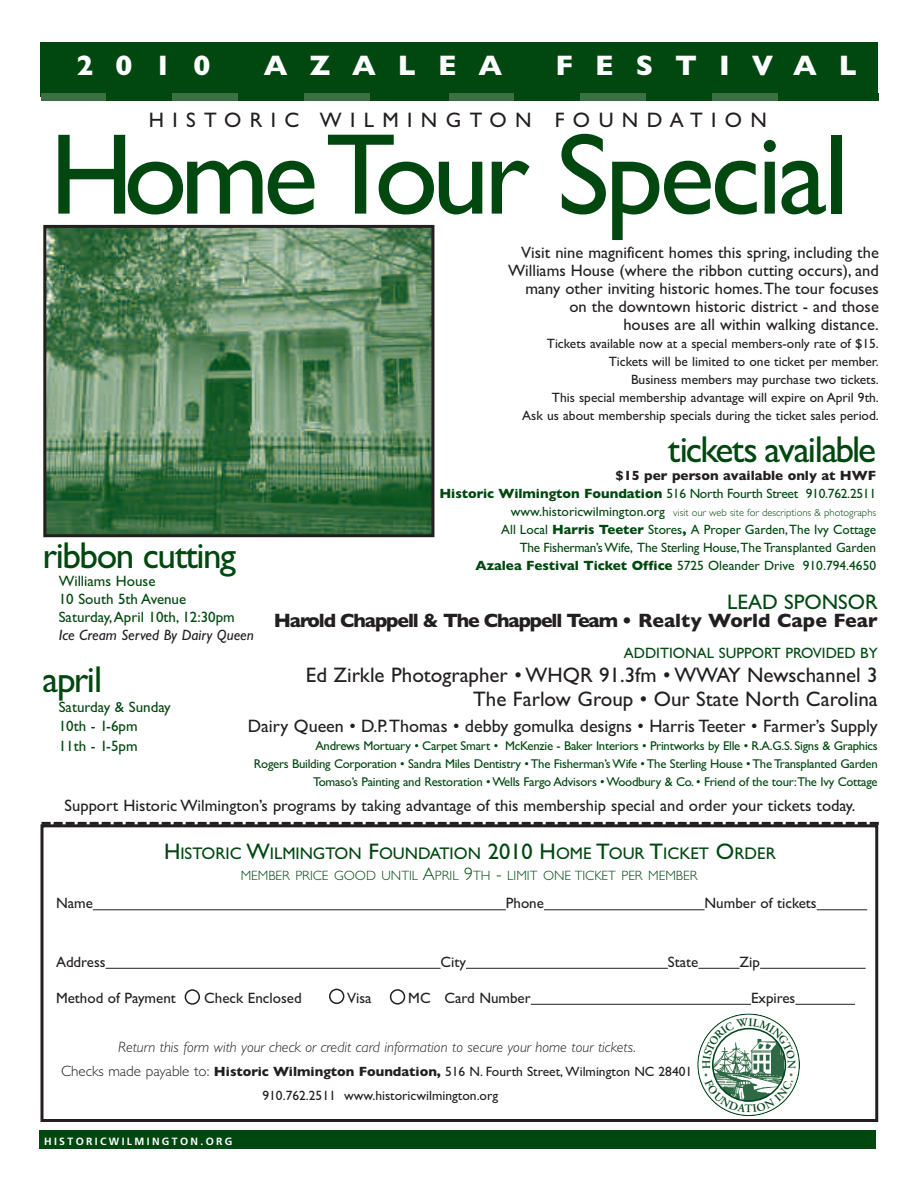
<style>
.page{position:relative;width:918px;height:1188px;background:#fff}
.page>*{position:absolute;margin:0;border:0;box-sizing:border-box;transform-origin:0 0}
.t1{font:115.5px "Gill Sans";letter-spacing:-.035em;color:#004710}
.t2{font:37.5px "Gill Sans";letter-spacing:-.04em;color:#004710}
.t3{font:700 28.5px "Gill Sans";letter-spacing:.77em;color:#fff}
.t4{font:21px/24px "Gill Sans";color:#231f20;text-align:right}
.t5{font:21px "Gill Sans";letter-spacing:.4em;color:#231f20}
.t6{font:21px "Gill Sans";color:#004710}
.t7{font:700 19.5px "Gill Sans";letter-spacing:-.06em;color:#231f20}
.t8{font:18px "Gill Sans";color:#231f20}
.t9{font:16.8px "Gill Sans";color:#004710}
.t10{font:16.5px/18px "Gill Sans";color:#231f20;text-align:right}
.t11{font:15px/18px "Gill Sans";color:#004710}
.t12{font:15px "Gill Sans";color:#231f20}
.t13{font:italic 300 15px "Gill Sans";color:#231f20}
.t14{font:italic 15px "Gill Sans";color:#231f20}
.t15{font:13.5px/18px "Gill Sans";color:#231f20;text-align:center}
.t16{font:13.5px/18px "Gill Sans";color:#004710;text-align:right}
.t17{font:13.5px/18px "Gill Sans";letter-spacing:-.02em;color:#004710;text-align:right}
.t18{font:300 13.5px "Gill Sans";color:#004710}
.t19{font:12.75px/18px "Gill Sans";letter-spacing:-.02em;color:#004710;text-align:right}
.t20{font:300 10.5px "Gill Sans";color:#004710}
.t21{font:700 10.5px "Frutiger";letter-spacing:.22em;color:#fff}
.s1{font-weight:700;color:#231f20}
.s2{font-weight:700}
.s3{font-weight:400;font-size:13.5px}
.s4{font-size:22.5px}
.s5{font-size:18px}
.s6{font-weight:300;font-size:15px}
</style>
<div class="page">
<div style="left:39px;top:1131px;width:837px;height:18px;background:#004710"></div>
<div style="left:40px;top:824px;width:838px;height:298px;border:3px solid #231f20"></div>
<div style="left:41px;top:43px;width:837px;height:54px;background:#004710"></div>
<div style="left:41px;top:93px;width:66px;height:7px;background:#3c7044"></div>
<div style="left:107px;top:93px;width:65px;height:7px;background:#004710"></div>
<div style="left:172px;top:93px;width:66px;height:7px;background:#3c7044"></div>
<div style="left:238px;top:93px;width:66px;height:7px;background:#004710"></div>
<div style="left:304px;top:93px;width:66px;height:7px;background:#3c7044"></div>
<div style="left:370px;top:93px;width:80px;height:7px;background:#004710"></div>
<img style="left:47px;top:229px;width:383px;height:304px">
<div style="left:43px;top:225px;width:391px;height:312px;border:3px solid #231f20"></div>
<hr style="left:93px;top:909px;width:413px;height:1px;background:#231f20">
<hr style="left:544px;top:909px;width:161px;height:1px;background:#231f20">
<hr style="left:817px;top:909px;width:50px;height:1px;background:#231f20">
<hr style="left:106px;top:968px;width:335px;height:1px;background:#231f20">
<hr style="left:466px;top:968px;width:202px;height:1px;background:#231f20">
<hr style="left:698px;top:968px;width:42px;height:1px;background:#231f20">
<hr style="left:760px;top:968px;width:106px;height:1px;background:#231f20">
<hr style="left:531px;top:1004px;width:220px;height:1px;background:#231f20">
<hr style="left:795px;top:1004px;width:60px;height:1px;background:#231f20">
<svg style="left:42px;top:822px;width:837px;height:3px;background:#4f4c4c"></svg>
<div style="left:449px;top:93px;width:65px;height:7px;background:#3c7044"></div>
<div style="left:514px;top:93px;width:66px;height:7px;background:#004710"></div>
<div style="left:580px;top:93px;width:66px;height:7px;background:#3c7044"></div>
<div style="left:646px;top:93px;width:66px;height:7px;background:#004710"></div>
<div style="left:712px;top:93px;width:66px;height:7px;background:#3c7044"></div>
<div style="left:778px;top:93px;width:100px;height:7px;background:#004710"></div>
<svg style="left:185px;top:989px;width:15px;height:16px"></svg>
<svg style="left:329px;top:989px;width:15px;height:15px"></svg>
<svg style="left:390px;top:989px;width:15px;height:16px"></svg>
<svg style="left:698px;top:1018px;width:101px;height:95px"></svg>
<h3 class="t3" style="left:77px;top:48px;width:135px">2010</h3>
<h3 class="t3" style="left:264px;top:48px;width:240px">AZALEA</h3>
<h3 class="t3" style="left:556px;top:48px;width:303px">FESTIVAL</h3>
<h3 class="t5" style="left:149px;top:107px;width:619px">HISTORIC WILMINGTON FOUNDATION</h3>
<h1 class="t1" style="left:50px;top:106px;width:801px">HomeTour Special</h1>
<p class="t10" style="left:508px;top:243px;width:372px">Visit nine magnificent homes this spring, including the Williams House (where the ribbon cutting occurs), and many other inviting historic homes.The tour focuses on the downtown historic district - and those<br>houses are all within walking distance.</p>
<p class="t15" style="left:522px;top:334px;width:358px;text-align:right">Tickets available now at a special members-only rate of $15.<br>Tickets will be limited to one ticket per member.<br>Business members may purchase two tickets.<br>This special membership advantage will expire on April 9th.<br>Ask us about membership specials during the ticket sales period.</p>
<h2 class="t2" style="left:668px;top:427px;width:210px">tickets available</h2>
<p class="t17" style="left:439px;top:466px;width:438px"><span class="s1">$15 per person available only at HWF<br></span><span class="s2">Historic Wilmington Foundation</span> 516 North Fourth Street 910.762.2511</p>
<p class="t20" style="left:511px;top:506px;width:367px"><span class="s3">www.historicwilmington.org</span> visit our web site for descriptions &amp; photographs</p>
<p class="t16" style="left:475px;top:520px;width:402px">All Local <span class="s2">Harris Teeter</span> Stores<span class="s2">,</span> A Proper Garden,The Ivy Cottage<br>The Fisherman’s Wife, The Sterling House,The Transplanted Garden<br><span class="s2">Azalea Festival Ticket Office</span> 5725 Oleander Drive 910.794.4650</p>
<h2 class="t2" style="left:43px;top:533px;width:195px">ribbon cutting</h2>
<p class="t11" style="left:59px;top:571px;width:178px">Williams House<br>10 South 5th Avenue<br>Saturday,April 10th, 12:30pm</p>
<p class="t14" style="left:59px;top:626px;width:197px">Ice Cream Served By Dairy Queen</p>
<h2 class="t2" style="left:43px;top:657px;width:61px">april</h2>
<p class="t11" style="left:59px;top:697px;width:113px;line-height:19.5px">Saturday &amp; Sunday<br>10th - 1-6pm<br>11th - 1-5pm</p>
<h3 class="t6" style="left:727px;top:589px;width:152px">LEAD SPONSOR</h3>
<h3 class="t7" style="left:274px;top:609px;width:606px">Harold Chappell &amp; The Chappell Team • Realty World Cape Fear</h3>
<p class="t11" style="left:624px;top:644px;width:256px">ADDITIONAL SUPPORT PROVIDED BY</p>
<h3 class="t4" style="left:306px;top:663px;width:573px">Ed Zirkle Photographer • WHQR 91.3fm • WWAY Newschannel 3<br>The Farlow Group • Our State North Carolina</h3>
<h3 class="t8" style="left:248px;top:715px;width:632px">Dairy Queen • D.P.Thomas • debby gomulka designs • Harris Teeter • Farmer’s Supply</h3>
<p class="t19" style="left:254px;top:736px;width:626px">Andrews Mortuary • Carpet Smart • McKenzie - Baker Interiors • Printworks by Elle • R.A.G.S. Signs &amp; Graphics<br>Rogers Building Corporation • Sandra Miles Dentistry • The Fisherman’s Wife • The Sterling House • The Transplanted Garden<br>Tomaso’s Painting and Restoration • Wells Fargo Advisors • Woodbury &amp; Co. • Friend of the tour:The Ivy Cottage</p>
<p class="t10" style="left:65px;top:796px;width:792px">Support Historic Wilmington’s programs by taking advantage of this membership special and order your tickets today.</p>
<p class="t9" style="left:164px;top:843px;width:613px"><span class="s4">H</span>ISTORIC <span class="s4">W</span>ILMINGTON <span class="s4">F</span>OUNDATION <span class="s4">2010 H</span>OME <span class="s4">T</span>OUR <span class="s4">T</span>ICKET <span class="s4">O</span>RDER</p>
<p class="t18" style="left:241px;top:867px;width:458px">MEMBER PRICE GOOD UNTIL <span class="s5">A</span>PRIL <span class="s5">9</span>TH <span class="s5">-</span> LIMIT ONE TICKET PER MEMBER</p>
<p class="t12" style="left:56px;top:894px;width:38px">Name</p>
<p class="t12" style="left:506px;top:894px;width:40px">Phone</p>
<p class="t12" style="left:705px;top:894px;width:114px">Number of tickets</p>
<p class="t12" style="left:56px;top:953px;width:51px">Address</p>
<p class="t12" style="left:441px;top:953px;width:27px">City</p>
<p class="t12" style="left:668px;top:953px;width:32px">State</p>
<p class="t12" style="left:740px;top:953px;width:22px">Zip</p>
<p class="t12" style="left:56px;top:989px;width:121px">Method of Payment</p>
<p class="t12" style="left:204px;top:989px;width:99px">Check Enclosed</p>
<p class="t12" style="left:347px;top:989px;width:26px">Visa</p>
<p class="t12" style="left:408px;top:989px;width:124px">MC Card Number</p>
<p class="t12" style="left:751px;top:989px;width:46px">Expires</p>
<p class="t13" style="left:118px;top:1038px;width:519px">Return this form with your check or credit card information to secure your home tour tickets.</p>
<p class="t15" style="left:61px;top:1060px;width:633px;line-height:24px"><span class="s6">Checks made payable to:</span> <span class="s2">Historic Wilmington Foundation,</span> 516 N. Fourth Street, Wilmington NC 28401<br>910.762.2511 www.historicwilmington.org</p>
<p class="t21" style="left:44px;top:1137px;width:190px">HISTORICWILMINGTON.ORG</p>
</div>
